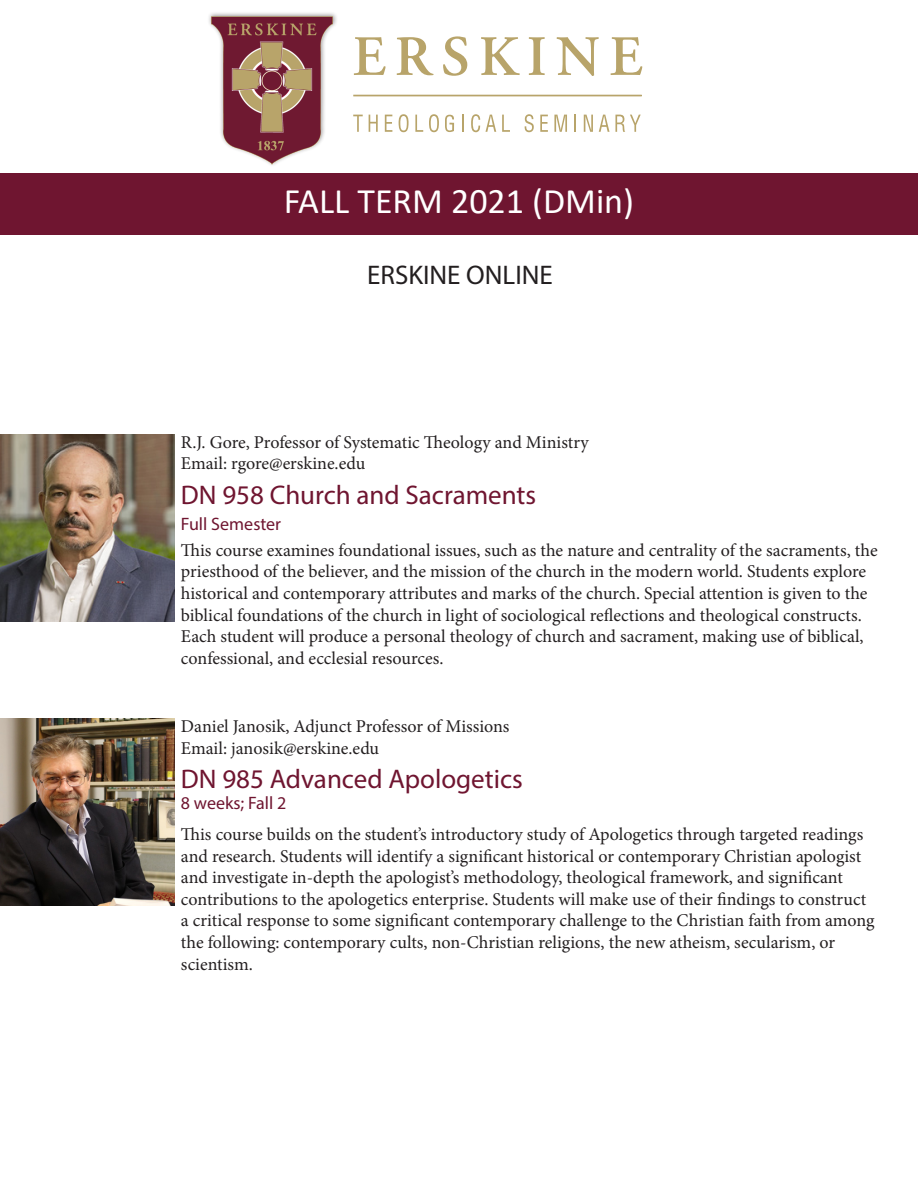
<style>
.page{position:relative;width:918px;height:1188px;background:#fff}
.page>*{position:absolute;margin:0;border:0;box-sizing:border-box;transform-origin:0 0}
.t1{font:36px "Calibri";color:#fff}
.t2{font:27px "Myriad Pro";color:#6f1530}
.t3{font:27px "Myriad Pro";color:#231f20}
.t4{font:18px/21.6px "Minion Pro";color:#231f20}
.t5{font:18px "Myriad Pro";color:#6f1530}
</style>
<div class="page">
<div style="left:0;top:174px;width:918px;height:61px;background:#6f1530"></div>
<div style="left:207px;top:12px;width:131px;height:156px;background:#231f20;opacity:.49"></div>
<img style="left:212px;top:16px;width:121px;height:148px">
<div style="left:353px;top:95px;width:289px;height:1px;border:1px solid #b8a46a"></div>
<svg style="left:354px;top:37px;width:32px;height:38px"></svg>
<svg style="left:396px;top:37px;width:38px;height:38px"></svg>
<svg style="left:443px;top:36px;width:24px;height:40px"></svg>
<svg style="left:481px;top:37px;width:39px;height:38px"></svg>
<svg style="left:529px;top:37px;width:16px;height:38px"></svg>
<svg style="left:556px;top:37px;width:43px;height:39px"></svg>
<svg style="left:610px;top:37px;width:32px;height:38px"></svg>
<svg style="left:445px;top:115px;width:9px;height:17px"></svg>
<svg style="left:353px;top:115px;width:10px;height:17px"></svg>
<svg style="left:369px;top:115px;width:9px;height:17px"></svg>
<svg style="left:385px;top:115px;width:7px;height:17px"></svg>
<svg style="left:399px;top:114px;width:10px;height:18px"></svg>
<svg style="left:415px;top:115px;width:8px;height:17px"></svg>
<svg style="left:429px;top:114px;width:10px;height:18px"></svg>
<svg style="left:462px;top:115px;width:2px;height:17px"></svg>
<svg style="left:471px;top:114px;width:9px;height:18px"></svg>
<svg style="left:486px;top:115px;width:10px;height:17px"></svg>
<svg style="left:502px;top:115px;width:8px;height:17px"></svg>
<svg style="left:525px;top:114px;width:9px;height:18px"></svg>
<svg style="left:540px;top:115px;width:8px;height:17px"></svg>
<svg style="left:554px;top:115px;width:13px;height:17px"></svg>
<svg style="left:575px;top:115px;width:1px;height:17px"></svg>
<svg style="left:584px;top:115px;width:9px;height:17px"></svg>
<svg style="left:599px;top:115px;width:42px;height:17px"></svg>
<img style="left:0;top:435px;width:174px;height:186px">
<img style="left:0;top:719px;width:174px;height:187px">
<p class="t1" style="left:284px;top:176px;width:352px">FALL TERM 2021 (DMin)</p>
<p class="t3" style="left:367px;top:259px;width:187px">ERSKINE ONLINE</p>
<p class="t4" style="left:181px;top:431px;width:409px">R.J. Gore, Professor of Systematic Theology and Ministry<br>Email: rgore@erskine.edu</p>
<p class="t2" style="left:181px;top:478px;width:357px">DN 958 Church and Sacraments</p>
<p class="t5" style="left:181px;top:512px;width:102px">Full Semester</p>
<p class="t4" style="left:181px;top:539px;width:698px">This course examines foundational issues, such as the nature and centrality of the sacraments, the priesthood of the believer, and the mission of the church in the modern world. Students explore historical and contemporary attributes and marks of the church. Special attention is given to the biblical foundations of the church in light of sociological reflections and theological constructs.<br>Each student will produce a personal theology of church and sacrament, making use of biblical, confessional, and ecclesial resources.</p>
<p class="t4" style="left:181px;top:716px;width:330px">Daniel Janosik, Adjunct Professor of Missions<br>Email: janosik@erskine.edu</p>
<p class="t2" style="left:181px;top:762px;width:343px">DN 985 Advanced Apologetics</p>
<p class="t5" style="left:181px;top:792px;width:107px">8 weeks; Fall 2</p>
<p class="t4" style="left:181px;top:824px;width:695px">This course builds on the student’s introductory study of Apologetics through targeted readings and research. Students will identify a significant historical or contemporary Christian apologist and investigate in-depth the apologist’s methodology, theological framework, and significant contributions to the apologetics enterprise. Students will make use of their findings to construct a critical response to some significant contemporary challenge to the Christian faith from among the following: contemporary cults, non-Christian religions, the new atheism, secularism, or scientism.</p>
</div>
